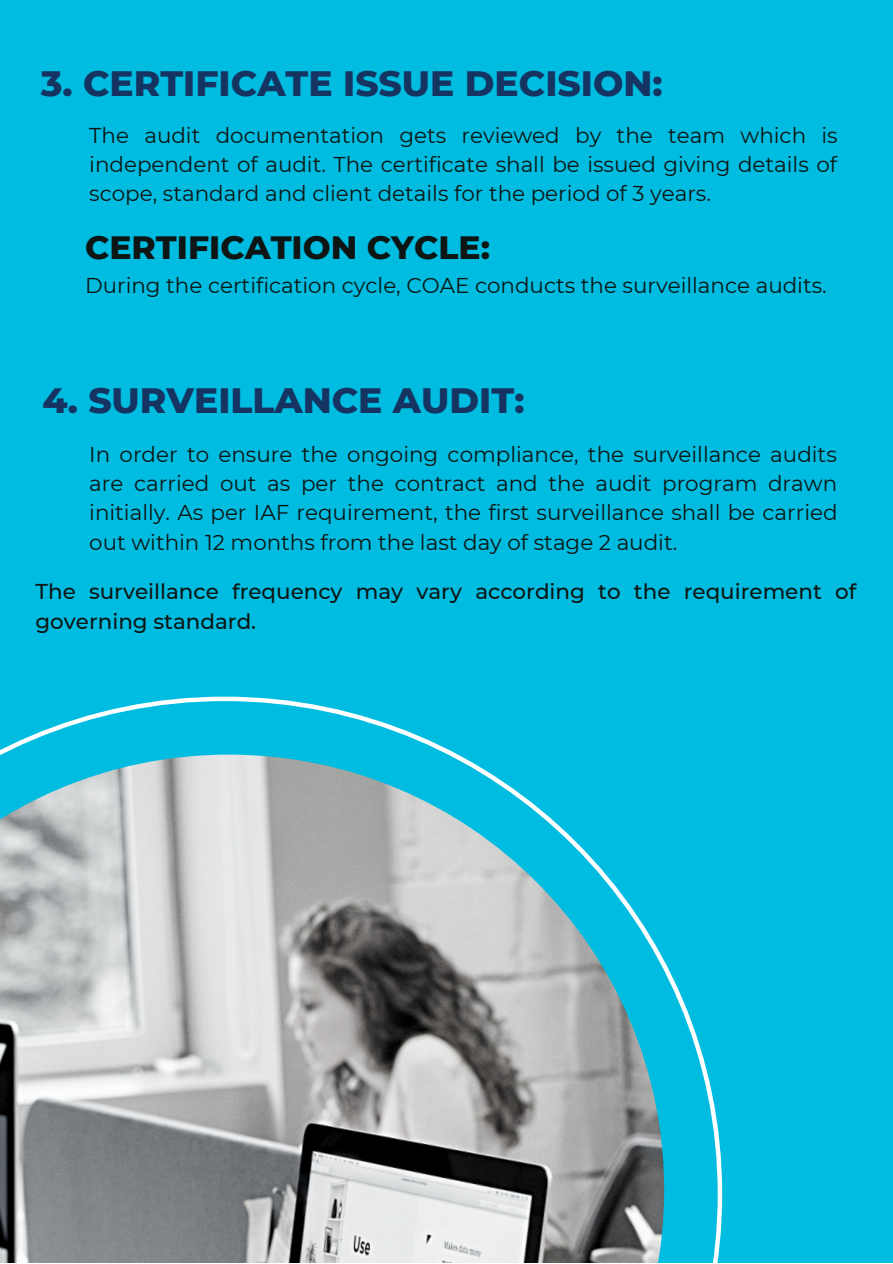
<style>
.page{position:relative;width:893px;height:1264px;background:#fff}
.page>*{position:absolute;margin:0;border:0;box-sizing:border-box;transform-origin:0 0}
.t1{font:800 36px "Montserrat";color:#153462}
.t2{font:800 33px "Montserrat";color:#0d1614}
.t3{font:21.45px/29.2px "Montserrat";color:#0d1614;text-align:justify}
.t4{font:500 21.45px/29.2px "Montserrat";color:#0d1614}
</style>
<div class="page">
<div style="left:0;top:0;width:892px;height:1262px;background:#00bce0"></div>
<svg style="left:0;top:696px;width:722px;height:566px"></svg>
<img style="left:0;top:754px;width:664px;height:508px">
<p class="t1" style="left:41px;top:61px;width:623px">3. CERTIFICATE ISSUE DECISION:</p>
<p class="t3" style="left:89px;top:120px;width:750px">The audit documentation gets reviewed by the team which is independent of audit. The certificate shall be issued giving details of scope, standard and client details for the period of 3 years.</p>
<p class="t2" style="left:85px;top:227px;width:406px">CERTIFICATION CYCLE:</p>
<p class="t3" style="left:85px;top:271px;width:743px">During the certification cycle, COAE conducts the surveillance audits.</p>
<p class="t1" style="left:42px;top:378px;width:483px">4. SURVEILLANCE AUDIT:</p>
<p class="t3" style="left:89px;top:439px;width:749px">In order to ensure the ongoing compliance, the surveillance audits are carried out as per the contract and the audit program drawn initially. As per IAF requirement, the first surveillance shall be carried out within 12 months from the last day of stage 2 audit.</p>
<p class="t4" style="left:36px;top:577px;width:822px">The surveillance frequency may vary according to the requirement of governing standard.</p>
</div>
